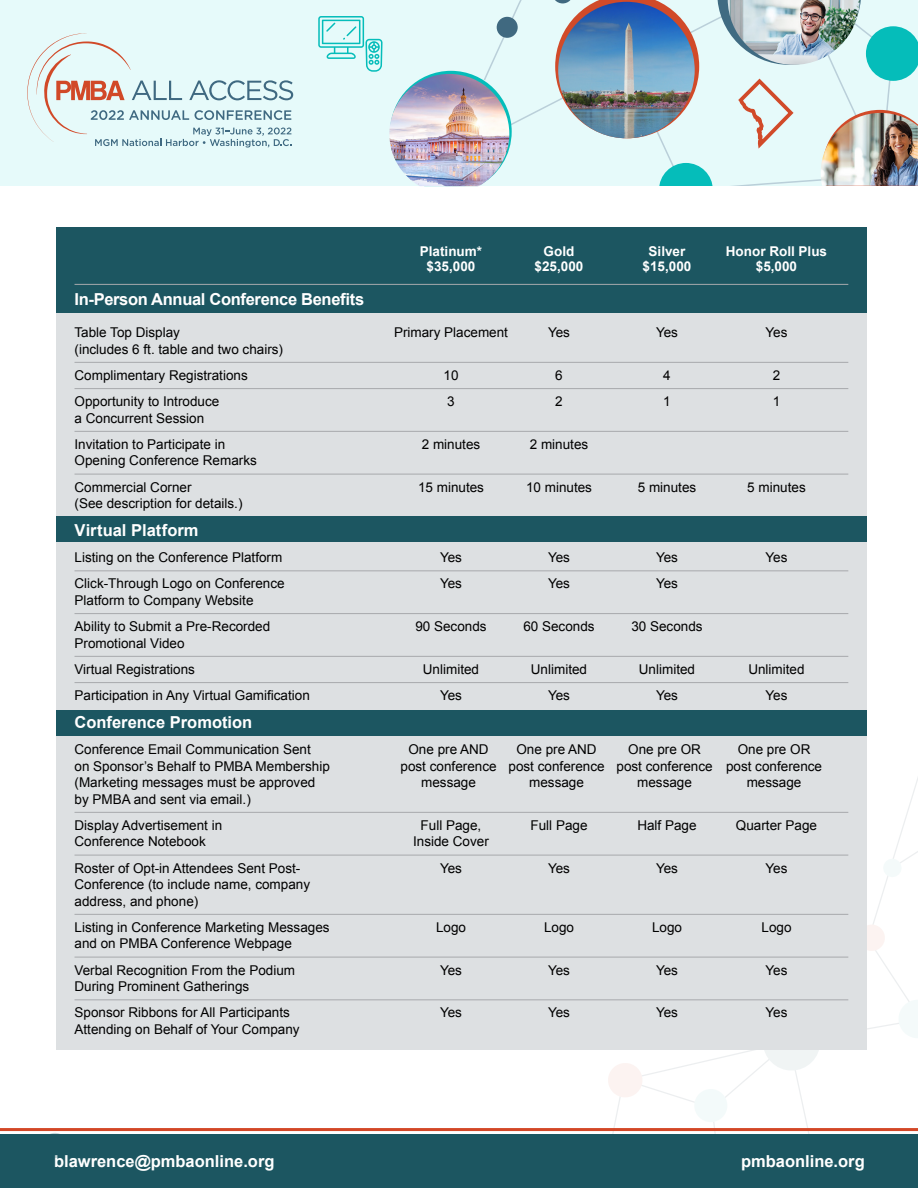
<style>
.page{position:relative;width:918px;height:1188px;background:#fff}
.page>*{position:absolute;margin:0;border:0;box-sizing:border-box;transform-origin:0 0}
.t1{font:700 16.5px "Arial";color:#fff}
.t2{font:700 16.5px "Arial";letter-spacing:-.02em;color:#fff}
.t3{font:13.5px/16.5px "Arial";color:#000}
.t4{font:700 13.5px "Arial";color:#fff}
</style>
<div class="page">
<svg style="left:607px;top:813px;width:311px;height:321px"></svg>
<div style="left:0;top:1134px;width:918px;height:54px;background:#1c5661"></div>
<hr style="left:0;top:1128px;width:918px;height:3px;background:#d34727">
<svg style="left:41px;top:1131px;width:28px;height:3px"></svg>
<div style="left:0;top:0;width:918px;height:186px;background:#e6fafa"></div>
<svg style="left:432px;top:0;width:94px;height:149px"></svg>
<div style="left:497px;top:17px;width:21px;height:21px;background:#406980;border-radius:50%"></div>
<img style="left:552px;top:0;width:366px;height:186px">
<svg style="left:318px;top:16px;width:65px;height:56px"></svg>
<img style="left:389px;top:74px;width:120px;height:112px">
<svg style="left:27px;top:33px;width:266px;height:115px"></svg>
<div style="left:56px;top:266px;width:810px;height:784px;background:#dde0e2"></div>
<div style="left:56px;top:228px;width:810px;height:85px;background:#1c5661"></div>
<div style="left:56px;top:516px;width:810px;height:26px;background:#1c5661"></div>
<div style="left:56px;top:710px;width:810px;height:25px;background:#1c5661"></div>
<hr style="left:75px;top:284px;width:773px;height:1px;background:#a7a9ac">
<hr style="left:75px;top:362px;width:773px;height:1px;background:#a7a9ac">
<hr style="left:75px;top:388px;width:773px;height:1px;background:#a7a9ac">
<hr style="left:75px;top:431px;width:773px;height:1px;background:#a7a9ac">
<hr style="left:75px;top:474px;width:773px;height:1px;background:#a7a9ac">
<hr style="left:75px;top:571px;width:773px;height:1px;background:#a7a9ac">
<hr style="left:75px;top:613px;width:773px;height:1px;background:#a7a9ac">
<hr style="left:75px;top:656px;width:773px;height:1px;background:#a7a9ac">
<hr style="left:75px;top:682px;width:773px;height:1px;background:#a7a9ac">
<hr style="left:75px;top:812px;width:773px;height:1px;background:#a7a9ac">
<hr style="left:75px;top:855px;width:773px;height:1px;background:#a7a9ac">
<hr style="left:75px;top:914px;width:773px;height:1px;background:#a7a9ac">
<hr style="left:75px;top:957px;width:773px;height:1px;background:#a7a9ac">
<hr style="left:75px;top:1000px;width:773px;height:1px;background:#a7a9ac">
<p class="t4" style="left:420px;top:242px;width:64px">Platinum*</p>
<p class="t4" style="left:544px;top:242px;width:32px">Gold</p>
<p class="t4" style="left:649px;top:242px;width:38px">Silver</p>
<p class="t4" style="left:726px;top:242px;width:103px">Honor Roll Plus</p>
<p class="t4" style="left:427px;top:257px;width:50px">$35,000</p>
<p class="t4" style="left:535px;top:257px;width:50px">$25,000</p>
<p class="t4" style="left:643px;top:257px;width:50px">$15,000</p>
<p class="t4" style="left:756px;top:257px;width:43px">$5,000</p>
<p class="t2" style="left:75px;top:288px;width:291px">In-Person Annual Conference Benefits</p>
<p class="t3" style="left:75px;top:324px;width:107px">Table Top Display</p>
<p class="t3" style="left:394px;top:324px;width:116px">Primary Placement</p>
<p class="t3" style="left:548px;top:324px;width:24px">Yes</p>
<p class="t3" style="left:656px;top:324px;width:24px">Yes</p>
<p class="t3" style="left:766px;top:324px;width:24px">Yes</p>
<p class="t3" style="left:75px;top:341px;width:210px">(includes 6 ft. table and two chairs)</p>
<p class="t3" style="left:75px;top:367px;width:175px">Complimentary Registrations</p>
<p class="t3" style="left:444px;top:367px;width:17px">10</p>
<p class="t3" style="left:555px;top:367px;width:9px">6</p>
<p class="t3" style="left:663px;top:367px;width:9px">4</p>
<p class="t3" style="left:773px;top:367px;width:9px">2</p>
<p class="t3" style="left:75px;top:393px;width:146px">Opportunity to Introduce</p>
<p class="t3" style="left:447px;top:393px;width:9px">3</p>
<p class="t3" style="left:555px;top:393px;width:9px">2</p>
<p class="t3" style="left:663px;top:393px;width:9px">1</p>
<p class="t3" style="left:773px;top:393px;width:9px">1</p>
<p class="t3" style="left:75px;top:410px;width:131px">a Concurrent Session</p>
<p class="t3" style="left:75px;top:436px;width:152px">Invitation to Participate in</p>
<p class="t3" style="left:422px;top:436px;width:60px">2 minutes</p>
<p class="t3" style="left:530px;top:436px;width:60px">2 minutes</p>
<p class="t3" style="left:75px;top:452px;width:184px">Opening Conference Remarks</p>
<p class="t3" style="left:75px;top:479px;width:119px">Commercial Corner</p>
<p class="t3" style="left:418px;top:479px;width:68px">15 minutes</p>
<p class="t3" style="left:526px;top:479px;width:68px">10 minutes</p>
<p class="t3" style="left:638px;top:479px;width:60px">5 minutes</p>
<p class="t3" style="left:747px;top:479px;width:60px">5 minutes</p>
<p class="t3" style="left:75px;top:495px;width:170px">(See description for details.)</p>
<p class="t1" style="left:75px;top:519px;width:126px">Virtual Platform</p>
<p class="t3" style="left:75px;top:549px;width:209px">Listing on the Conference Platform</p>
<p class="t3" style="left:440px;top:549px;width:24px">Yes</p>
<p class="t3" style="left:548px;top:549px;width:24px">Yes</p>
<p class="t3" style="left:656px;top:549px;width:24px">Yes</p>
<p class="t3" style="left:766px;top:549px;width:24px">Yes</p>
<p class="t3" style="left:75px;top:575px;width:212px">Click-Through Logo on Conference</p>
<p class="t3" style="left:440px;top:575px;width:24px">Yes</p>
<p class="t3" style="left:548px;top:575px;width:24px">Yes</p>
<p class="t3" style="left:656px;top:575px;width:24px">Yes</p>
<p class="t3" style="left:75px;top:592px;width:181px">Platform to Company Website</p>
<p class="t3" style="left:75px;top:618px;width:197px">Ability to Submit a Pre-Recorded</p>
<p class="t3" style="left:415px;top:618px;width:73px">90 Seconds</p>
<p class="t3" style="left:523px;top:618px;width:73px">60 Seconds</p>
<p class="t3" style="left:631px;top:618px;width:73px">30 Seconds</p>
<p class="t3" style="left:75px;top:635px;width:112px">Promotional Video</p>
<p class="t3" style="left:75px;top:661px;width:122px">Virtual Registrations</p>
<p class="t3" style="left:423px;top:661px;width:58px">Unlimited</p>
<p class="t3" style="left:531px;top:661px;width:58px">Unlimited</p>
<p class="t3" style="left:639px;top:661px;width:58px">Unlimited</p>
<p class="t3" style="left:748px;top:661px;width:58px">Unlimited</p>
<p class="t3" style="left:75px;top:687px;width:237px">Participation in Any Virtual Gamification</p>
<p class="t3" style="left:440px;top:687px;width:24px">Yes</p>
<p class="t3" style="left:548px;top:687px;width:24px">Yes</p>
<p class="t3" style="left:656px;top:687px;width:24px">Yes</p>
<p class="t3" style="left:766px;top:687px;width:24px">Yes</p>
<p class="t1" style="left:75px;top:711px;width:179px">Conference Promotion</p>
<p class="t3" style="left:75px;top:741px;width:257px">Conference Email Communication Sent<br>on Sponsor’s Behalf to PMBA Membership (Marketing messages must be approved by PMBA and sent via email.)</p>
<p class="t3" style="left:75px;top:817px;width:149px">Display Advertisement in</p>
<p class="t3" style="left:421px;top:817px;width:62px">Full Page,</p>
<p class="t3" style="left:531px;top:817px;width:59px">Full Page</p>
<p class="t3" style="left:637px;top:817px;width:61px">Half Page</p>
<p class="t3" style="left:736px;top:817px;width:83px">Quarter Page</p>
<p class="t3" style="left:75px;top:833px;width:133px">Conference Notebook</p>
<p class="t3" style="left:413px;top:833px;width:77px">Inside Cover</p>
<p class="t3" style="left:75px;top:860px;width:227px">Roster of Opt-in Attendees Sent Post-</p>
<p class="t3" style="left:440px;top:860px;width:24px">Yes</p>
<p class="t3" style="left:548px;top:860px;width:24px">Yes</p>
<p class="t3" style="left:656px;top:860px;width:24px">Yes</p>
<p class="t3" style="left:766px;top:860px;width:24px">Yes</p>
<p class="t3" style="left:75px;top:876px;width:237px">Conference (to include name, company address, and phone)</p>
<p class="t3" style="left:75px;top:919px;width:257px">Listing in Conference Marketing Messages</p>
<p class="t3" style="left:436px;top:919px;width:32px">Logo</p>
<p class="t3" style="left:544px;top:919px;width:32px">Logo</p>
<p class="t3" style="left:652px;top:919px;width:32px">Logo</p>
<p class="t3" style="left:762px;top:919px;width:32px">Logo</p>
<p class="t3" style="left:75px;top:935px;width:219px">and on PMBA Conference Webpage</p>
<p class="t3" style="left:75px;top:962px;width:222px">Verbal Recognition From the Podium</p>
<p class="t3" style="left:440px;top:962px;width:24px">Yes</p>
<p class="t3" style="left:548px;top:962px;width:24px">Yes</p>
<p class="t3" style="left:656px;top:962px;width:24px">Yes</p>
<p class="t3" style="left:766px;top:962px;width:24px">Yes</p>
<p class="t3" style="left:75px;top:978px;width:176px">During Prominent Gatherings</p>
<p class="t3" style="left:75px;top:1004px;width:217px">Sponsor Ribbons for All Participants</p>
<p class="t3" style="left:440px;top:1004px;width:24px">Yes</p>
<p class="t3" style="left:548px;top:1004px;width:24px">Yes</p>
<p class="t3" style="left:656px;top:1004px;width:24px">Yes</p>
<p class="t3" style="left:766px;top:1004px;width:24px">Yes</p>
<p class="t3" style="left:75px;top:1021px;width:227px">Attending on Behalf of Your Company</p>
<p class="t3" style="left:408px;top:742px;width:82px">One pre AND</p>
<p class="t3" style="left:516px;top:742px;width:82px">One pre AND</p>
<p class="t3" style="left:628px;top:742px;width:74px">One pre OR</p>
<p class="t3" style="left:738px;top:742px;width:74px">One pre OR</p>
<p class="t3" style="left:401px;top:758px;width:423px">post conference post conference post conference post conference</p>
<p class="t3" style="left:421px;top:775px;width:56px">message</p>
<p class="t3" style="left:529px;top:775px;width:56px">message</p>
<p class="t3" style="left:637px;top:775px;width:56px">message</p>
<p class="t3" style="left:747px;top:775px;width:56px">message</p>
<p class="t1" style="left:54px;top:1151px;width:222px">blawrence@pmbaonline.org</p>
<p class="t1" style="left:741px;top:1151px;width:125px">pmbaonline.org</p>
</div>
